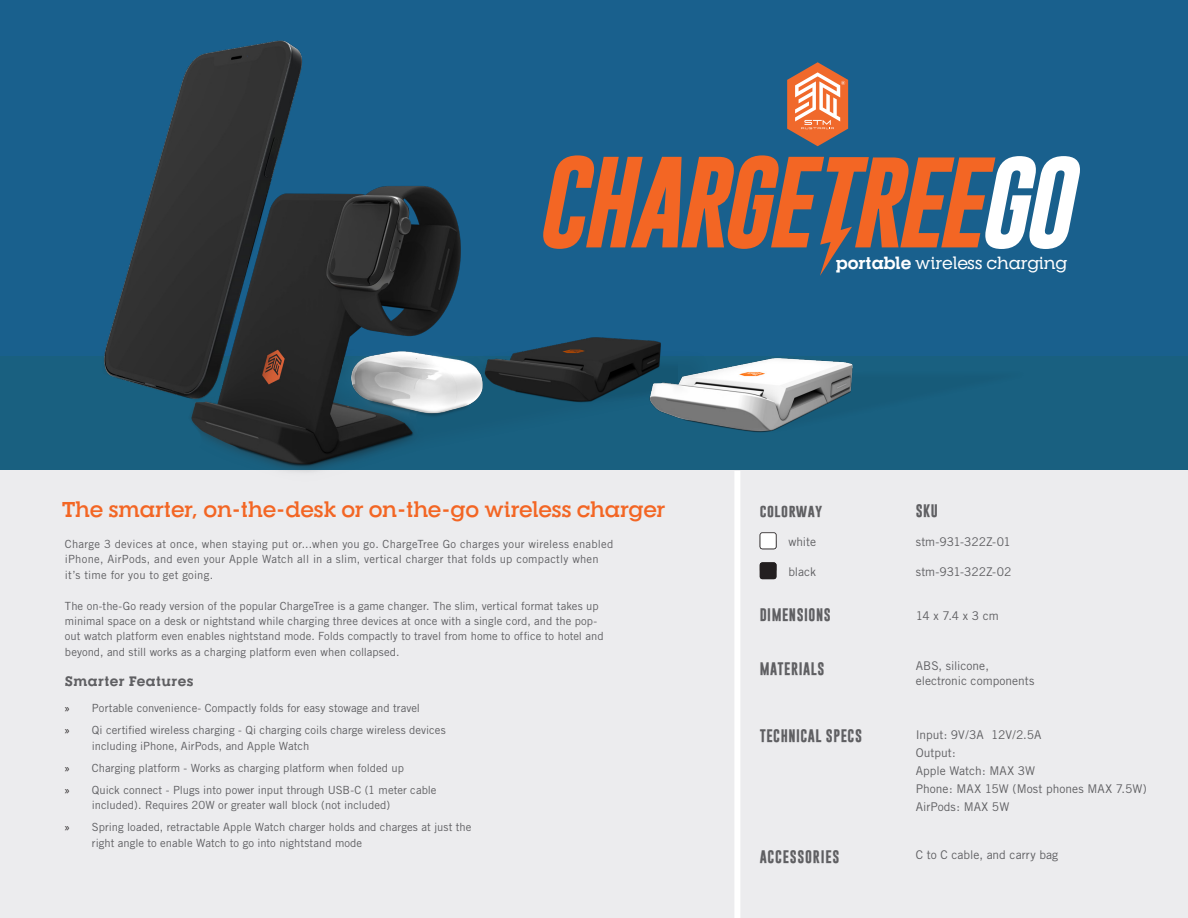
<style>
.page{position:relative;width:1188px;height:918px;background:#fff}
.page>*{position:absolute;margin:0;border:0;box-sizing:border-box;transform-origin:0 0}
.t1{font:700 21.15px "RNS Camelia";letter-spacing:-.015em;color:#f36624}
.t2{font:500 16.65px "RNS Camelia";color:#fff}
.t3{font:800 13.5px "RNS Camelia";letter-spacing:.035em;color:#5f5f62}
.t4{font:700 13.2px "Gobold";letter-spacing:.04em;color:#5f5f62}
.t5{font:12px "Trade Gothic";color:#5f5f62}
.t6{font:11.25px/15.3px "Trade Gothic";letter-spacing:.005em;color:#5f5f62}
.s1{font-family:"Myriad Pro";color:#231f20}
.s2{font-weight:800}
</style>
<div class="page">
<div style="left:0;top:0;width:1188px;height:392px;background:#19608d"></div>
<div style="left:0;top:356px;width:1188px;height:127px;background:#196080"></div>
<div style="left:0;top:471px;width:1188px;height:447px;background:#ececee"></div>
<div style="left:734px;top:471px;width:6px;height:447px;background:#fff"></div>
<svg style="left:760px;top:532px;width:17px;height:17px"></svg>
<svg style="left:760px;top:562px;width:17px;height:17px"></svg>
<svg style="left:787px;top:62px;width:61px;height:84px"></svg>
<svg style="left:726px;top:155px;width:354px;height:94px"></svg>
<img style="left:79px;top:40px;width:647px;height:432px">
<img style="left:471px;top:324px;width:138px;height:92px">
<img style="left:609px;top:218px;width:420px;height:254px">
<p class="t1" style="left:62px;top:497px;width:605px">The smarter, on-the-desk or on-the-go wireless charger</p>
<p class="t6" style="left:65px;top:536px;width:550px">Charge 3 devices at once, when staying put or...when you go. ChargeTree Go charges your wireless enabled iPhone, AirPods, and even your Apple Watch all in a slim, vertical charger that folds up compactly when it’s time for you to get going.</p>
<p class="t6" style="left:65px;top:598px;width:540px">The on-the-Go ready version of the popular ChargeTree is a game changer. The slim, vertical format takes up minimal space on a desk or nightstand while charging three devices at once with a single cord, and the pop&shy;out watch platform even enables nightstand mode. Folds compactly to travel from home to office to hotel and beyond, and still works as a charging platform even when collapsed.</p>
<p class="t3" style="left:65px;top:673px;width:130px">Smarter Features</p>
<p class="t6" style="left:65px;top:700px;width:357px"><span class="s1">»</span> Portable convenience- Compactly folds for easy stowage and travel</p>
<p class="t6" style="left:92px;top:723px;width:355px;text-indent:-27px"><span class="s1">»</span> Qi certified wireless charging - Qi charging coils charge wireless devices including iPhone, AirPods, and Apple Watch</p>
<p class="t6" style="left:65px;top:760px;width:341px"><span class="s1">»</span> Charging platform - Works as charging platform when folded up</p>
<p class="t6" style="left:92px;top:782px;width:346px;text-indent:-27px"><span class="s1">»</span> Quick connect - Plugs into power input through USB-C (1 meter cable included). Requires 20W or greater wall block (not included)</p>
<p class="t6" style="left:92px;top:820px;width:381px;text-indent:-27px"><span class="s1">»</span> Spring loaded, retractable Apple Watch charger holds and charges at just the right angle to enable Watch to go into nightstand mode</p>
<h2 class="t2" style="left:836px;top:253px;width:233px"><span class="s2">portable</span> wireless charging</h2>
<p class="t4" style="left:760px;top:502px;width:64px">colorway</p>
<p class="t4" style="left:916px;top:502px;width:24px">SKU</p>
<p class="t5" style="left:788px;top:535px;width:29px">white</p>
<p class="t5" style="left:788px;top:565px;width:29px">black</p>
<p class="t5" style="left:916px;top:534px;width:96px">stm-931-322Z-01</p>
<p class="t5" style="left:916px;top:564px;width:97px">stm-931-322Z-02</p>
<p class="t4" style="left:760px;top:606px;width:73px">DIMENSIONS</p>
<p class="t5" style="left:916px;top:608px;width:85px">14 x 7.4 x 3 cm</p>
<p class="t4" style="left:760px;top:660px;width:66px">MATERIALS</p>
<p class="t5" style="left:916px;top:658px;width:75px">ABS, silicone,</p>
<p class="t5" style="left:916px;top:673px;width:120px">electronic components</p>
<p class="t4" style="left:760px;top:727px;width:104px">TECHNICAL SPECS</p>
<p class="t5" style="left:916px;top:727px;width:127px">Input: 9V/3A 12V/2.5A</p>
<p class="t5" style="left:916px;top:745px;width:41px">Output:</p>
<p class="t5" style="left:916px;top:763px;width:121px">Apple Watch: MAX 3W</p>
<p class="t5" style="left:916px;top:781px;width:233px">Phone: MAX 15W (Most phones MAX 7.5W)</p>
<p class="t5" style="left:916px;top:799px;width:95px">AirPods: MAX 5W</p>
<p class="t4" style="left:760px;top:848px;width:81px">ACCESSORIES</p>
<p class="t5" style="left:916px;top:848px;width:144px">C to C cable, and carry bag</p>
</div>
